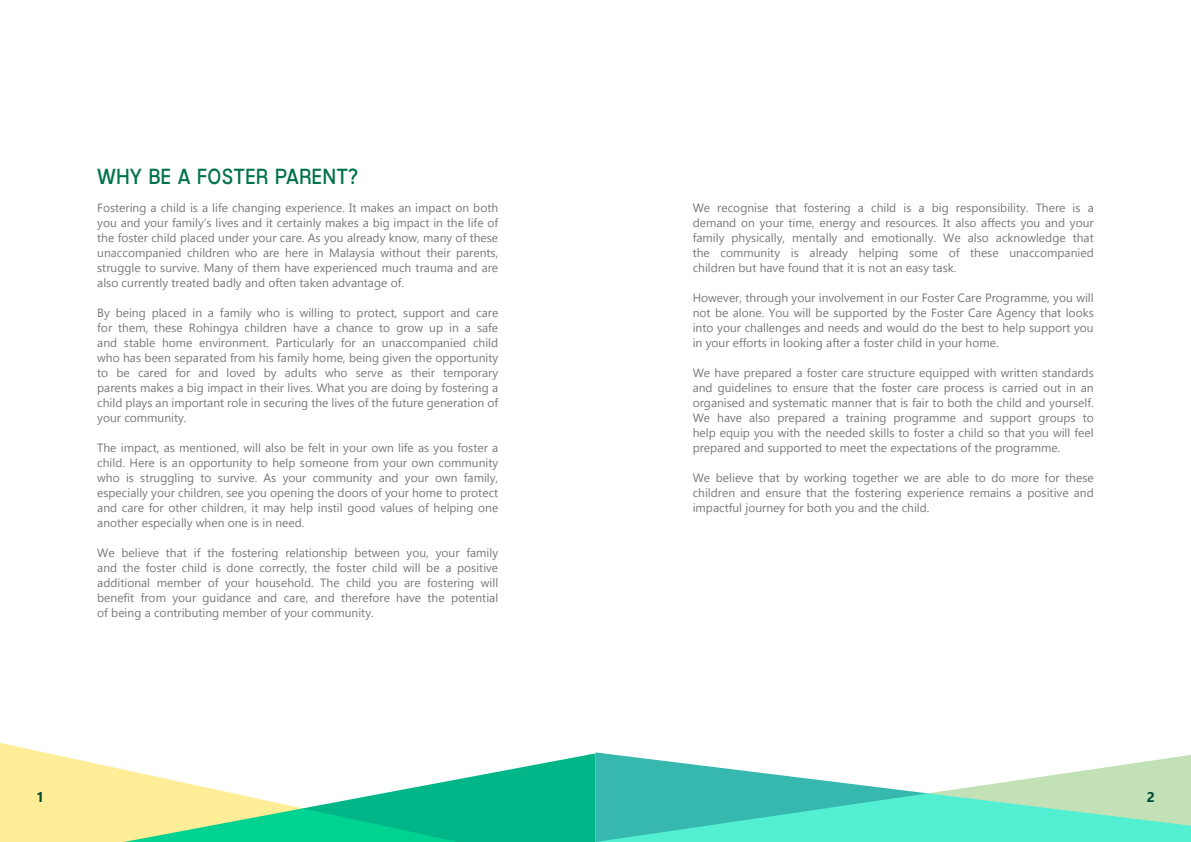
<style>
.page{position:relative;width:1191px;height:842px;background:#fff}
.page>*{position:absolute;margin:0;border:0;box-sizing:border-box;transform-origin:0 0}
.t1{font:21px "Mixolydian Titling Bk";color:#00734b}
.t2{font:700 14px "Gadugi";color:#004b2f}
.t3{font:12px/15px "Gadugi";color:#77787b;text-align:justify}
</style>
<div class="page">
<svg style="left:595px;top:752px;width:596px;height:90px"></svg>
<svg style="left:0;top:743px;width:595px;height:99px"></svg>
<h1 class="t1" style="left:97px;top:163px;width:262px">WHY BE A FOSTER PARENT?</h1>
<p class="t3" style="left:97px;top:200px;width:402px">Fostering a child is a life changing experience. It makes an impact on both you and your family’s lives and it certainly makes a big impact in the life of the foster child placed under your care. As you already know, many of these unaccompanied children who are here in Malaysia without their parents, struggle to survive. Many of them have experienced much trauma and are also currently treated badly and often taken advantage of.</p>
<p class="t3" style="left:97px;top:305px;width:402px">By being placed in a family who is willing to protect, support and care for them, these Rohingya children have a chance to grow up in a safe and stable home environment. Particularly for an unaccompanied child who has been separated from his family home, being given the opportunity to be cared for and loved by adults who serve as their temporary parents makes a big impact in their lives. What you are doing by fostering a child plays an important role in securing the lives of the future generation of your community.</p>
<p class="t3" style="left:97px;top:440px;width:402px">The impact, as mentioned, will also be felt in your own life as you foster a child. Here is an opportunity to help someone from your own community who is struggling to survive. As your community and your own family, especially your children, see you opening the doors of your home to protect and care for other children, it may help instil good values of helping one another especially when one is in need.</p>
<p class="t3" style="left:97px;top:545px;width:402px">We believe that if the fostering relationship between you, your family and the foster child is done correctly, the foster child will be a positive additional member of your household. The child you are fostering will benefit from your guidance and care, and therefore have the potential of being a contributing member of your community.</p>
<p class="t3" style="left:692px;top:200px;width:402px">We recognise that fostering a child is a big responsibility. There is a demand on your time, energy and resources. It also affects you and your family physically, mentally and emotionally. We also acknowledge that the community is already helping some of these unaccompanied children but have found that it is not an easy task.</p>
<p class="t3" style="left:692px;top:290px;width:402px">However, through your involvement in our Foster Care Programme, you will not be alone. You will be supported by the Foster Care Agency that looks into your challenges and needs and would do the best to help support you in your efforts in looking after a foster child in your home.</p>
<p class="t3" style="left:692px;top:365px;width:402px">We have prepared a foster care structure equipped with written standards and guidelines to ensure that the foster care process is carried out in an organised and systematic manner that is fair to both the child and yourself.<br>We have also prepared a training programme and support groups to help equip you with the needed skills to foster a child so that you will feel prepared and supported to meet the expectations of the programme.</p>
<p class="t3" style="left:692px;top:470px;width:402px">We believe that by working together we are able to do more for these children and ensure that the fostering experience remains a positive and impactful journey for both you and the child.</p>
<p class="t2" style="left:36px;top:789px;width:10px">1</p>
<p class="t2" style="left:1146px;top:789px;width:10px">2</p>
</div>
